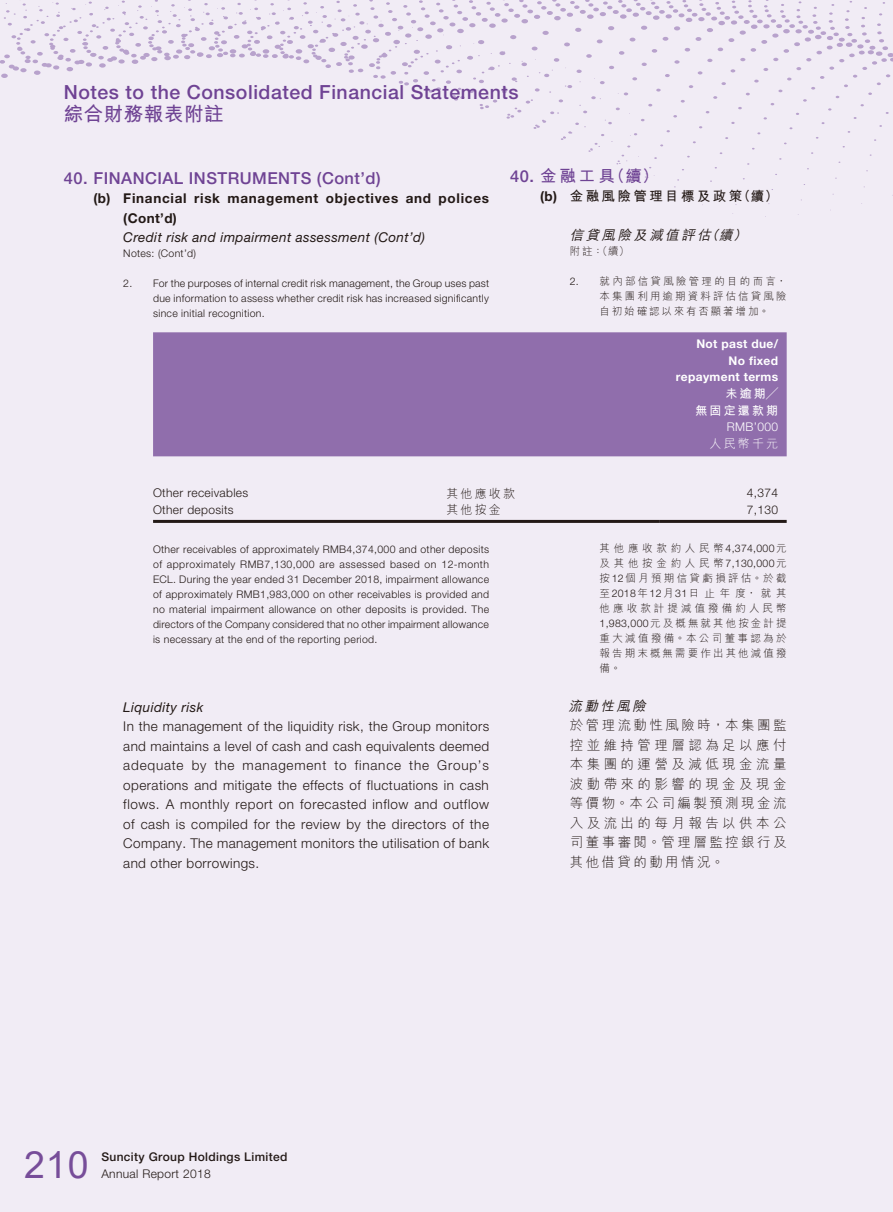
<style>
.page{position:relative;width:893px;height:1212px;background:#f1ecf5}
.page>*{position:absolute;margin:0;border:0;box-sizing:border-box;transform-origin:0 0}
.t1{font:37.5px "Arial";color:#774d99}
.t2{font:500 19.5px "Helvetica Neue LT Std";letter-spacing:.03em;color:#6f4394}
.t3{font:700 19.5px "M Hei HK";letter-spacing:.03em;color:#6f4394}
._01_Head1{font:500 16.5px "Helvetica Neue LT Std";letter-spacing:.03em;color:#6f4394}
._21_C_Head1{font:700 16.5px "M Hei HK";color:#6f4394}
._00_Body{font:300 13.5px/19.5px "Helvetica Neue LT Std";letter-spacing:.03em;color:#231916;text-align:justify}
._20_C_Body{font:300 13.5px/19.5px "M Hei HK";letter-spacing:.18em;color:#231916;text-align:justify}
._02_Head2{font:700 13.5px/19.5px "Helvetica Neue LT Std";letter-spacing:.055em;color:#231916}
._03_Head3{font:italic 13.5px "Helvetica Neue LT Std";letter-spacing:.03em;color:#231916}
._22_C_Head2{font:700 13.5px "M Hei HK";letter-spacing:.18em;color:#231916}
._23_C_Head3{font:italic 500 13.5px "M Hei HK";color:#231916}
._51_NTable{font:300 12px "Helvetica Neue LT Std";letter-spacing:.03em;color:#231916}
._51_NTable-2{font:700 12px "Helvetica Neue LT Std";letter-spacing:.03em;color:#fff}
.t4{font:500 12px "Helvetica Neue LT Std";letter-spacing:.03em;color:#231916}
._51_NTable-3{font:700 12px "M Hei HK";letter-spacing:.18em;color:#fff}
._51_NTable-4{font:300 12px "M Hei HK";letter-spacing:.18em;color:#231916}
._51_NTable-5{font:300 12px "Helvetica Neue LT Std";letter-spacing:.03em;color:#fff}
._51_NTable-6{font:300 12px "M Hei HK";letter-spacing:.18em;color:#fff}
._10_Notes{font:300 10.5px/15px "Helvetica Neue LT Std";letter-spacing:.03em;color:#231916;text-align:justify}
._30_C_Notes{font:300 10.5px/15px "M Hei HK";letter-spacing:.2em;color:#231916;text-align:justify}
.s1{font-family:"Helvetica Neue LT Std";font-weight:500}
.s2{font-family:"Helvetica Neue LT Std"}
</style>
<div class="page">
<svg style="left:24px;top:71px;width:867px;height:7px"></svg>
<svg style="left:4px;top:3px;width:863px;height:68px"></svg>
<svg style="left:17px;top:52px;width:876px;height:13px"></svg>
<svg style="left:30px;top:52px;width:863px;height:6px"></svg>
<svg style="left:11px;top:45px;width:877px;height:7px"></svg>
<svg style="left:6px;top:0;width:879px;height:45px"></svg>
<div style="left:153px;top:332px;width:634px;height:124px;background:#906eac"></div>
<hr style="left:153px;top:520px;width:285px;height:3px;background:#231916">
<hr style="left:438px;top:520px;width:221px;height:3px;background:#231916">
<hr style="left:659px;top:520px;width:128px;height:3px;background:#231916">
<h2 class="t2" style="left:64px;top:80px;width:456px">Notes to the Consolidated Financial Statements</h2>
<h2 class="t3" style="left:64px;top:100px;width:161px">綜合財務報表附註</h2>
<p class="_01_Head1" style="left:64px;top:168px;width:318px">40. FINANCIAL INSTRUMENTS (Cont’d)</p>
<p class="_02_Head2" style="left:123px;top:188px;width:367px;text-indent:-30px">(b) Financial risk management objectives and polices (Cont’d)</p>
<p class="_03_Head3" style="left:123px;top:229px;width:303px">Credit risk and impairment assessment (Cont’d)</p>
<p class="_10_Notes" style="left:123px;top:246px;width:74px">Notes: (Cont’d)</p>
<p class="_10_Notes" style="left:153px;top:276px;width:338px;text-indent:-30px">2. For the purposes of internal credit risk management, the Group uses past due information to assess whether credit risk has increased significantly since initial recognition.</p>
<p class="_21_C_Head1" style="left:510px;top:164px;width:150px"><span class="s1">40.</span> 金融工具（續）</p>
<p class="_22_C_Head2" style="left:540px;top:186px;width:240px"><span class="s2">(b)</span> 金融風險管理目標及政策（續）</p>
<p class="_23_C_Head3" style="left:570px;top:225px;width:182px">信貸風險及減值評估（續）</p>
<p class="_30_C_Notes" style="left:570px;top:244px;width:61px">附註：（續）</p>
<p class="_30_C_Notes" style="left:600px;top:274px;width:189px;text-indent:-30px"><span class="s2">2.</span> 就內部信貸風險管理的目的而言，本集團利用逾期資料評估信貸風險自初始確認以來有否顯著增加。</p>
<p class="_51_NTable-2" style="left:696px;top:337px;width:83px">Not past due/</p>
<p class="_51_NTable-2" style="left:728px;top:353px;width:51px">No fixed</p>
<p class="_51_NTable-2" style="left:676px;top:370px;width:104px">repayment terms</p>
<p class="_51_NTable-3" style="left:726px;top:385px;width:54px">未逾期╱</p>
<p class="_51_NTable-3" style="left:695px;top:402px;width:84px">無固定還款期</p>
<p class="_51_NTable-5" style="left:727px;top:419px;width:53px">RMB’000</p>
<p class="_51_NTable-6" style="left:710px;top:437px;width:70px">人民幣千元</p>
<p class="_51_NTable" style="left:153px;top:486px;width:97px">Other receivables</p>
<p class="_51_NTable-4" style="left:446px;top:487px;width:70px">其他應收款</p>
<p class="_51_NTable" style="left:747px;top:486px;width:33px">4,374</p>
<p class="_51_NTable" style="left:153px;top:502px;width:82px">Other deposits</p>
<p class="_51_NTable-4" style="left:446px;top:504px;width:56px">其他按金</p>
<p class="_51_NTable" style="left:747px;top:502px;width:33px">7,130</p>
<p class="_10_Notes" style="left:153px;top:541px;width:338px">Other receivables of approximately RMB4,374,000 and other deposits of approximately RMB7,130,000 are assessed based on 12-month ECL. During the year ended 31 December 2018, impairment allowance of approximately RMB1,983,000 on other receivables is provided and no material impairment allowance on other deposits is provided. The directors of the Company considered that no other impairment allowance is necessary at the end of the reporting period.</p>
<p class="_30_C_Notes" style="left:600px;top:540px;width:189px">其他應收款約人民幣<span class="s2">4,374,000</span>元及其他按金約人民幣<span class="s2">7,130,000</span>元按<span class="s2">12</span>個月預期信貸虧損評估。於截至<span class="s2">2018</span>年<span class="s2">12</span>月<span class="s2">31</span>日止年度，就其他應收款計提減值撥備約人民幣<span class="s2">1,983,000</span>元及概無就其他按金計提重大減值撥備。本公司董事認為於報告期末概無需要作出其他減值撥備。</p>
<p class="_23_C_Head3" style="left:569px;top:696px;width:83px">流動性風險</p>
<p class="_20_C_Body" style="left:570px;top:715px;width:218px">於管理流動性風險時，本集團監控並維持管理層認為足以應付本集團的運營及減低現金流量波動帶來的影響的現金及現金等價物。本公司編製預測現金流入及流出的每月報告以供本公司董事審閱。管理層監控銀行及其他借貸的動用情況。</p>
<p class="_03_Head3" style="left:123px;top:699px;width:81px">Liquidity risk</p>
<p class="_00_Body" style="left:123px;top:716px;width:367px">In the management of the liquidity risk, the Group monitors and maintains a level of cash and cash equivalents deemed adequate by the management to finance the Group’s operations and mitigate the effects of fluctuations in cash flows. A monthly report on forecasted inflow and outflow of cash is compiled for the review by the directors of the Company. The management monitors the utilisation of bank and other borrowings.</p>
<h1 class="t1" style="left:24px;top:1139px;width:66px">210</h1>
<p class="t4" style="left:101px;top:1149px;width:187px">Suncity Group Holdings Limited</p>
<p class="_51_NTable" style="left:101px;top:1166px;width:111px">Annual Report 2018</p>
</div>
